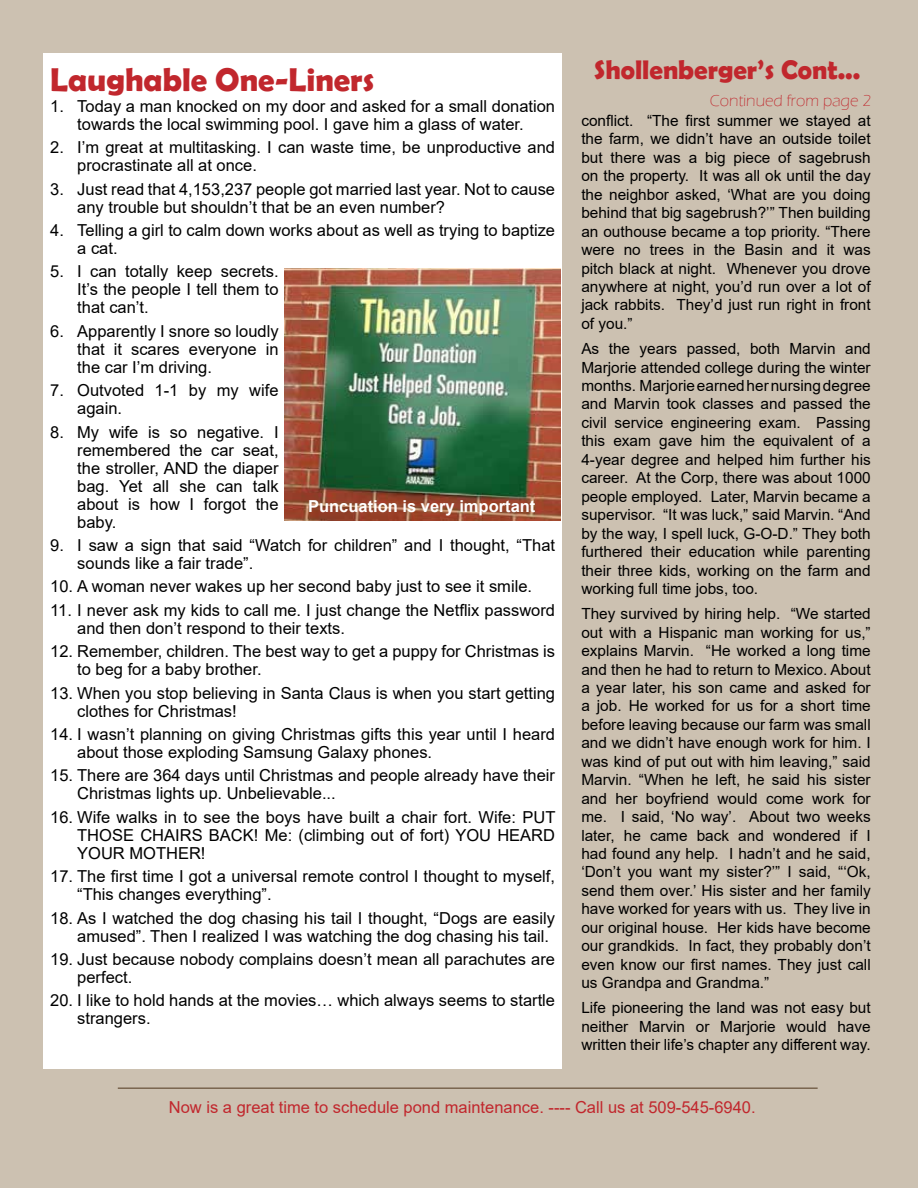
<style>
.page{position:relative;width:918px;height:1188px;background:#ccc1b1}
.page>*{position:absolute;margin:0;border:0;box-sizing:border-box;transform-origin:0 0}
.t1{font:700 33px "Berlin Sans FB Demi";color:#c1272d}
.t2{font:700 27px "Berlin Sans FB Demi";color:#c1272d}
.t3{font:16.5px/18px "Arial";color:#000}
.t4{font:16.5px "Arial";color:#c1272d}
.t5{font:700 16.5px "Arial";color:#fff}
.t6{font:300 16.5px "Eras ITC";color:#c1272d}
.t7{font:15.3px/18.5px "Arial";color:#000;text-align:justify}
</style>
<div class="page">
<hr style="left:118px;top:1087px;width:700px;height:2px;background:#79654f">
<div style="left:44px;top:53px;width:518px;height:1016px;background:#fff"></div>
<img style="left:285px;top:268px;width:276px;height:252px">
<h1 class="t1" style="left:50px;top:60px;width:326px">Laughable One-Liners</h1>
<p class="t3" style="left:50px;top:97px;width:506px;text-align:center">1. Today a man knocked on my door and asked for a small donation towards the local swimming pool. I gave him a glass of water.</p>
<p class="t3" style="left:77px;top:138px;width:479px;text-indent:-27px">2. I’m great at multitasking. I can waste time, be unproductive and procrastinate all at once.</p>
<p class="t3" style="left:77px;top:180px;width:479px;text-indent:-27px">3. Just read that 4,153,237 people got married last year. Not to cause any trouble but shouldn’t that be an even number?</p>
<p class="t3" style="left:77px;top:221px;width:479px;text-indent:-27px">4. Telling a girl to calm down works about as well as trying to baptize a cat.</p>
<p class="t3" style="left:77px;top:263px;width:203px;text-align:justify;text-indent:-27px">5. I can totally keep secrets.<br>It’s the people I tell them to that can’t.</p>
<p class="t3" style="left:77px;top:322px;width:203px;text-align:justify;text-indent:-27px">6. Apparently I snore so loudly that it scares everyone in the car I’m driving.</p>
<p class="t3" style="left:77px;top:381px;width:203px;text-indent:-27px">7. Outvoted 1-1 by my wife again.</p>
<p class="t3" style="left:77px;top:423px;width:203px;text-align:justify;text-indent:-27px">8. My wife is so negative. I remembered the car seat, the stroller, AND the diaper bag. Yet all she can talk about is how I forgot the baby.</p>
<p class="t3" style="left:77px;top:536px;width:479px;text-indent:-27px">9. I saw a sign that said “Watch for children” and I thought, “That sounds like a fair trade”.</p>
<p class="t3" style="left:50px;top:578px;width:483px">10. A woman never wakes up her second baby just to see it smile.</p>
<p class="t3" style="left:77px;top:601px;width:479px;text-indent:-27px">11. I never ask my kids to call me. I just change the Netflix password and then don’t respond to their texts.</p>
<p class="t3" style="left:77px;top:642px;width:479px;text-indent:-27px">12. Remember, children. The best way to get a puppy for Christmas is to beg for a baby brother.</p>
<p class="t3" style="left:77px;top:684px;width:479px;text-indent:-27px">13. When you stop believing in Santa Claus is when you start getting clothes for Christmas!</p>
<p class="t3" style="left:77px;top:725px;width:479px;text-indent:-27px">14. I wasn’t planning on giving Christmas gifts this year until I heard about those exploding Samsung Galaxy phones.</p>
<p class="t3" style="left:77px;top:767px;width:479px;text-indent:-27px">15. There are 364 days until Christmas and people already have their<br>Christmas lights up. Unbelievable...</p>
<p class="t3" style="left:77px;top:808px;width:480px;text-align:justify;text-indent:-27px">16. Wife walks in to see the boys have built a chair fort. Wife: PUT THOSE CHAIRS BACK! Me: (climbing out of fort) YOU HEARD YOUR MOTHER!</p>
<p class="t3" style="left:77px;top:867px;width:479px;text-indent:-27px">17. The first time I got a universal remote control I thought to myself, “This changes everything”.</p>
<p class="t3" style="left:77px;top:909px;width:479px;text-indent:-27px">18. As I watched the dog chasing his tail I thought, “Dogs are easily amused”. Then I realized I was watching the dog chasing his tail.</p>
<p class="t3" style="left:77px;top:950px;width:479px;text-indent:-27px">19. Just because nobody complains doesn’t mean all parachutes are perfect.</p>
<p class="t3" style="left:77px;top:992px;width:479px;text-indent:-27px">20. I like to hold hands at the movies… which always seems to startle strangers.</p>
<p class="t5" style="left:308px;top:495px;width:229px">Puncuation is very important</p>
<h2 class="t2" style="left:594px;top:54px;width:268px">Shollenberger’s Cont...</h2>
<p class="t6" style="left:710px;top:91px;width:163px">Continued from page 2</p>
<p class="t7" style="left:581px;top:111px;width:291px">conflict. “The first summer we stayed at the farm, we didn’t have an outside toilet but there was a big piece of sagebrush on the property. It was all ok until the day the neighbor asked, ‘What are you doing behind that big sagebrush?’” Then building an outhouse became a top priority. “There were no trees in the Basin and it was pitch black at night. Whenever you drove anywhere at night, you’d run over a lot of jack rabbits. They’d just run right in front of you.”</p>
<p class="t7" style="left:581px;top:339px;width:291px">As the years passed, both Marvin and Marjorie attended college during the winter months. Marjorie earned her nursing degree and Marvin took classes and passed the civil service engineering exam. Passing this exam gave him the equivalent of a 4-year degree and helped him further his career. At the Corp, there was about 1000 people employed. Later, Marvin became a supervisor. “It was luck,” said Marvin. “And by the way, I spell luck, G-O-D.” They both furthered their education while parenting their three kids, working on the farm and working full time jobs, too.</p>
<p class="t7" style="left:581px;top:604px;width:291px">They survived by hiring help. “We started out with a Hispanic man working for us,” explains Marvin. “He worked a long time and then he had to return to Mexico. About a year later, his son came and asked for a job. He worked for us for a short time before leaving because our farm was small and we didn’t have enough work for him. I was kind of put out with him leaving,” said Marvin. “When he left, he said his sister and her boyfriend would come work for me. I said, ‘No way’. About two weeks later, he came back and wondered if I had found any help. I hadn’t and he said, ‘Don’t you want my sister?’” I said, “‘Ok, send them over.’ His sister and her family have worked for years with us. They live in our original house. Her kids have become our grandkids. In fact, they probably don’t even know our first names. They just call us Grandpa and Grandma.”</p>
<p class="t7" style="left:581px;top:999px;width:291px">Life pioneering the land was not easy but neither Marvin or Marjorie would have written their life’s chapter any different way.</p>
<p class="t4" style="left:169px;top:1096px;width:588px">Now is a great time to schedule pond maintenance. ---- Call us at 509-545-6940.</p>
</div>
